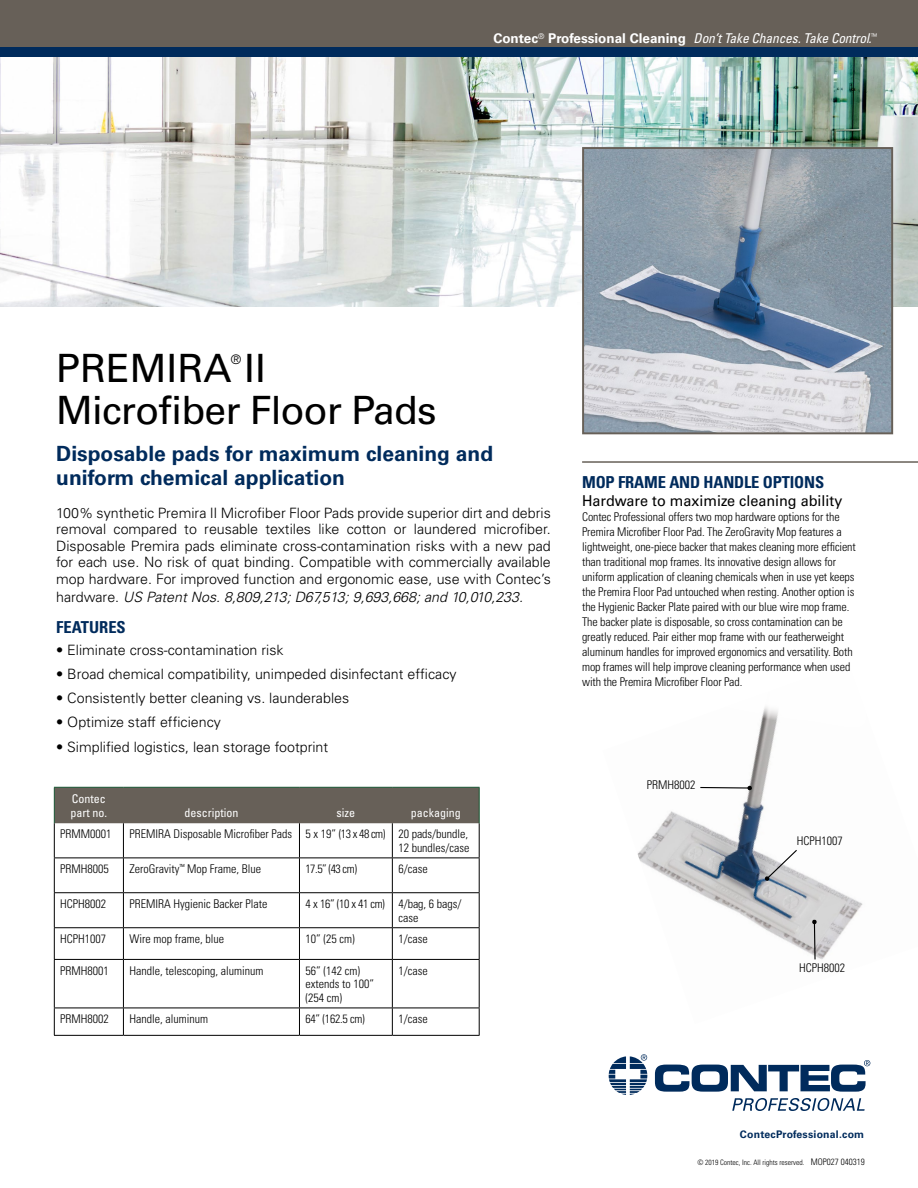
<style>
.page{position:relative;width:918px;height:1188px;background:#fff}
.page>*{position:absolute;margin:0;border:0;box-sizing:border-box;transform-origin:0 0}
.t1{font:39px "Univers";letter-spacing:-.02em;color:#000}
.t2{font:39px "Univers";color:#000}
.t3{font:700 21px/24px "Univers";color:#002b5c}
.t4{font:700 condensed 16.5px "Univers";letter-spacing:-.01em;color:#002b5c}
.t5{font:15px "Univers";color:#000;scale:.96 1}
.t6{font:300 14.25px/16.5px "Univers";color:#000;text-align:justify}
.t7{font:italic 300 14.25px "Univers";color:#000}
.t8{font:italic condensed 13.5px "Univers";letter-spacing:-.01em;color:#fff}
.t9{font:300 13.05px "Univers";color:#000}
.t10{font:300 condensed 12px/15px "Univers";letter-spacing:-.01em;color:#000}
.t11{font:condensed 12px/14.4px "Univers";color:#fff}
.t12{font:300 condensed 12px "Univers LT Std";color:#000}
.t13{font:700 10.5px "Univers";letter-spacing:.02em;color:#002b5c}
.t14{font:300 condensed 7.5px "Univers";color:#000}
.s1{font-weight:700;font-style:normal;font-stretch:normal}
.s2{font-style:normal}
.s3{font-size:9px}
</style>
<div class="page">
<img style="left:0;top:57px;width:918px;height:249px">
<div style="left:55px;top:788px;width:424px;height:35px;background:#676058"></div>
<hr style="left:123px;top:823px;width:1px;height:35px;background:#000">
<hr style="left:299px;top:823px;width:1px;height:35px;background:#000">
<hr style="left:392px;top:823px;width:1px;height:35px;background:#000">
<hr style="left:123px;top:858px;width:1px;height:34px;background:#000">
<hr style="left:299px;top:858px;width:1px;height:34px;background:#000">
<hr style="left:392px;top:858px;width:1px;height:34px;background:#000">
<hr style="left:123px;top:893px;width:1px;height:34px;background:#000">
<hr style="left:299px;top:893px;width:1px;height:34px;background:#000">
<hr style="left:392px;top:893px;width:1px;height:34px;background:#000">
<hr style="left:123px;top:928px;width:1px;height:31px;background:#000">
<hr style="left:299px;top:928px;width:1px;height:31px;background:#000">
<hr style="left:392px;top:928px;width:1px;height:31px;background:#000">
<hr style="left:123px;top:960px;width:1px;height:48px;background:#000">
<hr style="left:299px;top:960px;width:1px;height:48px;background:#000">
<hr style="left:392px;top:960px;width:1px;height:48px;background:#000">
<svg style="left:123px;top:1009px;width:1px;height:26px"></svg>
<svg style="left:299px;top:1009px;width:1px;height:26px"></svg>
<svg style="left:392px;top:1009px;width:1px;height:26px"></svg>
<hr style="left:54px;top:823px;width:1px;height:35px;background:#000">
<hr style="left:479px;top:823px;width:1px;height:35px;background:#000">
<hr style="left:54px;top:858px;width:69px;height:1px;background:#000">
<hr style="left:54px;top:858px;width:1px;height:34px;background:#000">
<hr style="left:123px;top:858px;width:176px;height:1px;background:#000">
<hr style="left:299px;top:858px;width:93px;height:1px;background:#000">
<hr style="left:392px;top:858px;width:88px;height:1px;background:#000">
<hr style="left:479px;top:858px;width:1px;height:34px;background:#000">
<hr style="left:54px;top:892px;width:69px;height:1px;background:#000">
<hr style="left:54px;top:893px;width:1px;height:34px;background:#000">
<hr style="left:123px;top:892px;width:176px;height:1px;background:#000">
<hr style="left:299px;top:892px;width:93px;height:1px;background:#000">
<hr style="left:392px;top:892px;width:88px;height:1px;background:#000">
<hr style="left:479px;top:893px;width:1px;height:34px;background:#000">
<hr style="left:54px;top:927px;width:69px;height:1px;background:#000">
<hr style="left:54px;top:928px;width:1px;height:31px;background:#000">
<hr style="left:123px;top:927px;width:176px;height:1px;background:#000">
<hr style="left:299px;top:927px;width:93px;height:1px;background:#000">
<hr style="left:392px;top:927px;width:88px;height:1px;background:#000">
<hr style="left:479px;top:928px;width:1px;height:31px;background:#000">
<hr style="left:54px;top:959px;width:69px;height:1px;background:#000">
<hr style="left:54px;top:960px;width:1px;height:48px;background:#000">
<hr style="left:123px;top:959px;width:176px;height:1px;background:#000">
<hr style="left:299px;top:959px;width:93px;height:1px;background:#000">
<hr style="left:392px;top:959px;width:88px;height:1px;background:#000">
<hr style="left:479px;top:960px;width:1px;height:48px;background:#000">
<hr style="left:54px;top:1008px;width:69px;height:1px;background:#000">
<svg style="left:54px;top:1008px;width:1px;height:27px"></svg>
<hr style="left:123px;top:1008px;width:176px;height:1px;background:#000">
<hr style="left:299px;top:1008px;width:93px;height:1px;background:#000">
<hr style="left:392px;top:1008px;width:88px;height:1px;background:#000">
<svg style="left:479px;top:1008px;width:1px;height:27px"></svg>
<hr style="left:54px;top:1035px;width:69px;height:1px;background:#000">
<hr style="left:123px;top:1035px;width:176px;height:1px;background:#000">
<hr style="left:299px;top:1035px;width:93px;height:1px;background:#000">
<hr style="left:392px;top:1035px;width:88px;height:1px;background:#000">
<hr style="left:54px;top:787px;width:69px;height:1px;background:#185633">
<hr style="left:54px;top:788px;width:1px;height:35px;background:#185633">
<hr style="left:123px;top:787px;width:176px;height:1px;background:#185633">
<hr style="left:299px;top:787px;width:93px;height:1px;background:#185633">
<hr style="left:392px;top:787px;width:88px;height:1px;background:#185633">
<hr style="left:479px;top:788px;width:1px;height:35px;background:#185633">
<div style="left:0;top:0;width:918px;height:47px;background:#676058"></div>
<div style="left:0;top:47px;width:918px;height:10px;background:#002b5c"></div>
<img style="left:637px;top:737px;width:226px;height:223px">
<svg style="left:812px;top:919px;width:5px;height:41px"></svg>
<svg style="left:765px;top:849px;width:33px;height:32px"></svg>
<svg style="left:699px;top:785px;width:53px;height:6px"></svg>
<hr style="left:582px;top:461px;width:336px;height:2px;background:#676058">
<img style="left:585px;top:150px;width:305px;height:281px">
<div style="left:582px;top:147px;width:311px;height:287px;border:2px solid #676058"></div>
<svg style="left:758px;top:706px;width:20px;height:31px"></svg>
<svg style="left:655px;top:1060px;width:215px;height:32px"></svg>
<svg style="left:609px;top:1054px;width:38px;height:41px"></svg>
<svg style="left:732px;top:1098px;width:133px;height:13px"></svg>
<p class="t8" style="left:493px;top:30px;width:385px"><span class="s1">Contec</span><sup>®</sup> <span class="s1">Professional Cleaning</span> Don’t Take Chances. Take Control.<sup>™</sup></p>
<h1 class="t2" style="left:56px;top:345px;width:211px">PREMIRA II</h1>
<p class="t9" style="left:231px;top:351px;width:12px">®</p>
<h1 class="t1" style="left:56px;top:387px;width:382px">Microfiber Floor Pads</h1>
<h2 class="t3" style="left:56px;top:442px;width:439px">Disposable pads for maximum cleaning and uniform chemical application</h2>
<p class="t6" style="left:56px;top:505px;width:496px">100% synthetic Premira II Microfiber Floor Pads provide superior dirt and debris removal compared to reusable textiles like cotton or laundered microfiber.<br>Disposable Premira pads eliminate cross-contamination risks with a new pad for each use. No risk of quat binding. Compatible with commercially available mop hardware. For improved function and ergonomic ease, use with Contec’s</p>
<p class="t7" style="left:56px;top:588px;width:468px"><span class="s2">hardware.</span> US Patent Nos. 8,809,213; D67,513; 9,693,668; and 10,010,233.</p>
<h3 class="t4" style="left:56px;top:617px;width:71px">FEATURES</h3>
<p class="t6" style="left:56px;top:642px;width:229px">• Eliminate cross-contamination risk</p>
<p class="t6" style="left:56px;top:666px;width:402px">• Broad chemical compatibility, unimpeded disinfectant efficacy</p>
<p class="t6" style="left:56px;top:690px;width:295px">• Consistently better cleaning vs. launderables</p>
<p class="t6" style="left:56px;top:714px;width:166px">• Optimize staff efficiency</p>
<p class="t6" style="left:56px;top:739px;width:274px">• Simplified logistics, lean storage footprint</p>
<p class="t11" style="left:71px;top:791px;width:38px">Contec part no.</p>
<p class="t11" style="left:184px;top:806px;width:55px">description</p>
<p class="t11" style="left:337px;top:806px;width:20px">size</p>
<p class="t11" style="left:411px;top:806px;width:51px">packaging</p>
<p class="t10" style="left:60px;top:827px;width:53px">PRMM0001</p>
<p class="t10" style="left:129px;top:827px;width:342px;line-height:13.5px;text-align:right">PREMIRA Disposable Microfiber Pads 5 x 19” (13 x 48 cm) 20 pads/bundle,<br>12 bundles/case</p>
<p class="t10" style="left:60px;top:862px;width:50px">PRMH8005</p>
<p class="t12" style="left:129px;top:861px;width:133px">ZeroGravity<sup>™</sup> Mop Frame, Blue</p>
<p class="t10" style="left:305px;top:862px;width:53px">17.5” (43 cm)</p>
<p class="t10" style="left:398px;top:862px;width:31px">6/case</p>
<p class="t10" style="left:60px;top:897px;width:47px">HCPH8002</p>
<p class="t10" style="left:129px;top:897px;width:139px">PREMIRA Hygienic Backer Plate</p>
<p class="t10" style="left:398px;top:897px;width:65px;line-height:13.5px;text-indent:-93px">4 x 16” (10 x 41 cm) 4/bag, 6 bags/ case</p>
<p class="t10" style="left:60px;top:932px;width:47px">HCPH1007</p>
<p class="t10" style="left:129px;top:932px;width:96px">Wire mop frame, blue</p>
<p class="t10" style="left:305px;top:932px;width:51px">10” (25 cm)</p>
<p class="t10" style="left:398px;top:932px;width:31px">1/case</p>
<p class="t10" style="left:60px;top:963px;width:50px">PRMH8001</p>
<p class="t10" style="left:129px;top:963px;width:135px">Handle, telescoping, aluminum</p>
<p class="t10" style="left:305px;top:964px;width:70px;line-height:13.5px">56” (142 cm) extends to 100” (254 cm)</p>
<p class="t10" style="left:398px;top:963px;width:31px">1/case</p>
<p class="t10" style="left:60px;top:1012px;width:50px">PRMH8002</p>
<p class="t10" style="left:129px;top:1012px;width:80px">Handle, aluminum</p>
<p class="t10" style="left:305px;top:1012px;width:61px">64” (162.5 cm)</p>
<p class="t10" style="left:398px;top:1012px;width:31px">1/case</p>
<h3 class="t4" style="left:582px;top:472px;width:244px">MOP FRAME AND HANDLE OPTIONS</h3>
<p class="t5" style="left:582px;top:492px;width:273px">Hardware to maximize cleaning ability</p>
<p class="t10" style="left:582px;top:510px;width:275px">Contec Professional offers two mop hardware options for the Premira Microfiber Floor Pad. The ZeroGravity Mop features a lightweight, one-piece backer that makes cleaning more efficient than traditional mop frames. Its innovative design allows for uniform application of cleaning chemicals when in use yet keeps the Premira Floor Pad untouched when resting. Another option is the Hygienic Backer Plate paired with our blue wire mop frame.<br>The backer plate is disposable, so cross contamination can be greatly reduced. Pair either mop frame with our featherweight aluminum handles for improved ergonomics and versatility. Both mop frames will help improve cleaning performance when used with the Premira Microfiber Floor Pad.</p>
<p class="t10" style="left:647px;top:777px;width:50px">PRMH8002</p>
<p class="t10" style="left:797px;top:833px;width:47px">HCPH1007</p>
<p class="t10" style="left:799px;top:961px;width:47px">HCPH8002</p>
<p class="t13" style="left:740px;top:1128px;width:126px">ContecProfessional.com</p>
<p class="t14" style="left:697px;top:1158px;width:169px">© 2019 Contec, Inc. All rights reserved. <span class="s3">MOP027 040319</span></p>
</div>
